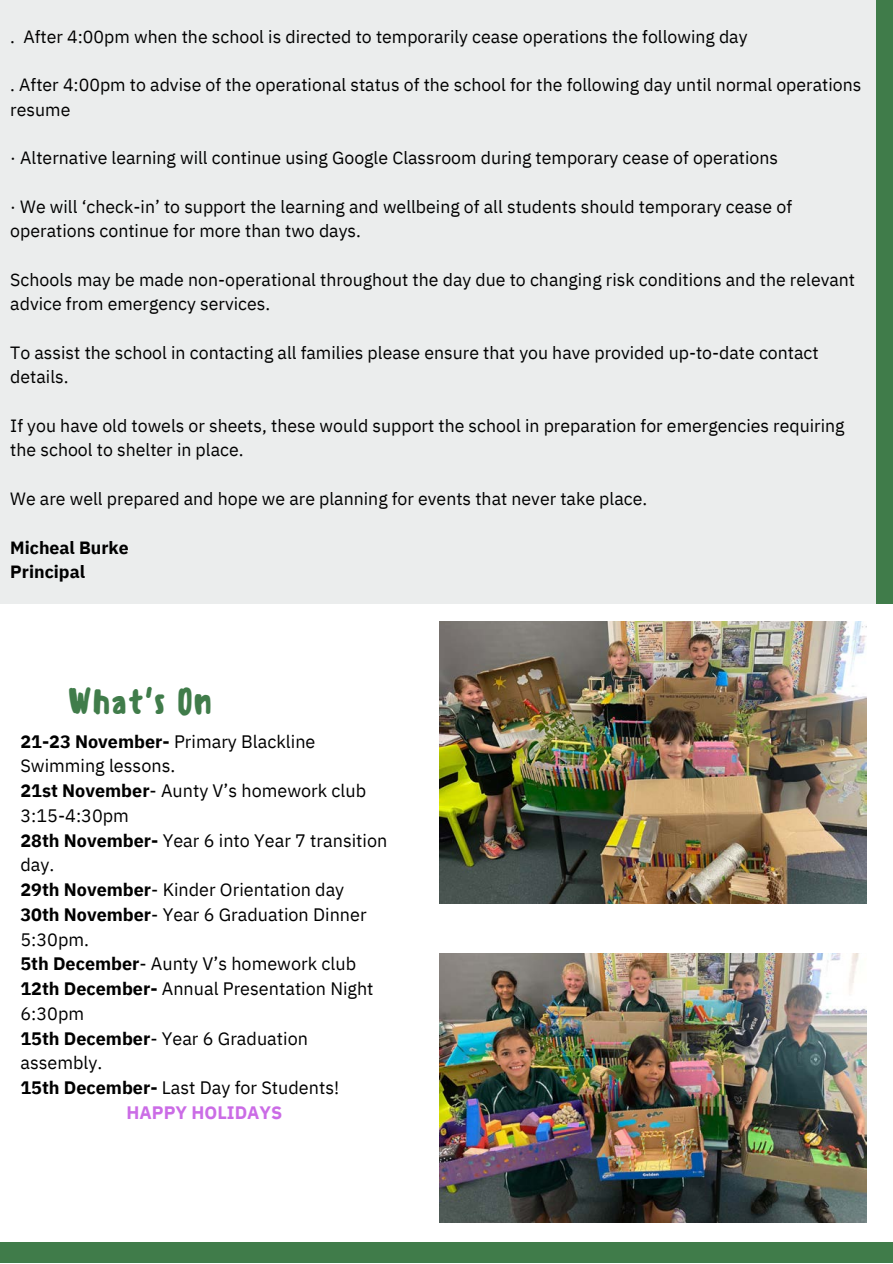
<style>
.page{position:relative;width:893px;height:1264px;background:#fff}
.page>*{position:absolute;margin:0;border:0;box-sizing:border-box;transform-origin:0 0}
.t1{font:500 35.25px "Sensei";color:#407c4a}
.t2{font:18px/24.8px "IBM Plex Sans";color:#000}
.t3{font:700 18px "IBM Plex Sans";color:#cb6ce6}
.t4{font:17.7px/24.3px "IBM Plex Sans";color:#000}
.t5{font:700 17.7px "IBM Plex Sans";color:#000}
.s1{font-weight:700}
</style>
<div class="page">
<div style="left:0;top:1241px;width:892px;height:21px;background:#407c4a"></div>
<div style="left:0;top:0;width:892px;height:603px;background:#ebeded"></div>
<div style="left:876px;top:0;width:16px;height:603px;background:#407c4a"></div>
<img style="left:439px;top:621px;width:427px;height:283px">
<img style="left:439px;top:953px;width:427px;height:269px">
<p class="t4" style="left:10px;top:24px;width:738px">. After 4:00pm when the school is directed to temporarily cease operations the following day</p>
<p class="t4" style="left:10px;top:72px;width:852px">. After 4:00pm to advise of the operational status of the school for the following day until normal operations resume</p>
<p class="t4" style="left:10px;top:145px;width:769px">· Alternative learning will continue using Google Classroom during temporary cease of operations</p>
<p class="t4" style="left:10px;top:194px;width:783px">· We will ‘check-in’ to support the learning and wellbeing of all students should temporary cease of operations continue for more than two days.</p>
<p class="t4" style="left:10px;top:267px;width:846px">Schools may be made non-operational throughout the day due to changing risk conditions and the relevant advice from emergency services.</p>
<p class="t4" style="left:10px;top:340px;width:809px">To assist the school in contacting all families please ensure that you have provided up-to-date contact details.</p>
<p class="t4" style="left:10px;top:413px;width:835px">If you have old towels or sheets, these would support the school in preparation for emergencies requiring the school to shelter in place.</p>
<p class="t4" style="left:10px;top:486px;width:638px">We are well prepared and hope we are planning for events that never take place.</p>
<p class="t5" style="left:10px;top:535px;width:120px">Micheal Burke</p>
<p class="t5" style="left:10px;top:560px;width:76px">Principal</p>
<p class="t1" style="left:67px;top:680px;width:147px">What's On</p>
<p class="t2" style="left:20px;top:728px;width:296px"><span class="s1">21-23 November-</span> Primary Blackline<br>Swimming lessons.</p>
<p class="t2" style="left:20px;top:778px;width:347px"><span class="s1">21st November</span>- Aunty V’s homework club<br>3:15-4:30pm</p>
<p class="t2" style="left:20px;top:827px;width:368px"><span class="s1">28th November-</span> Year 6 into Year 7 transition day.</p>
<p class="t2" style="left:20px;top:877px;width:325px"><span class="s1">29th November</span>- Kinder Orientation day</p>
<p class="t2" style="left:20px;top:901px;width:347px"><span class="s1">30th November</span>- Year 6 Graduation Dinner<br>5:30pm.</p>
<p class="t2" style="left:20px;top:951px;width:337px"><span class="s1">5th December</span>- Aunty V’s homework club</p>
<p class="t2" style="left:20px;top:975px;width:355px"><span class="s1">12th December-</span> Annual Presentation Night<br>6:30pm</p>
<p class="t2" style="left:20px;top:1025px;width:289px"><span class="s1">15th December</span>- Year 6 Graduation assembly.</p>
<p class="t2" style="left:20px;top:1074px;width:320px"><span class="s1">15th December-</span> Last Day for Students!</p>
<p class="t3" style="left:127px;top:1100px;width:157px">HAPPY HOLIDAYS</p>
</div>
